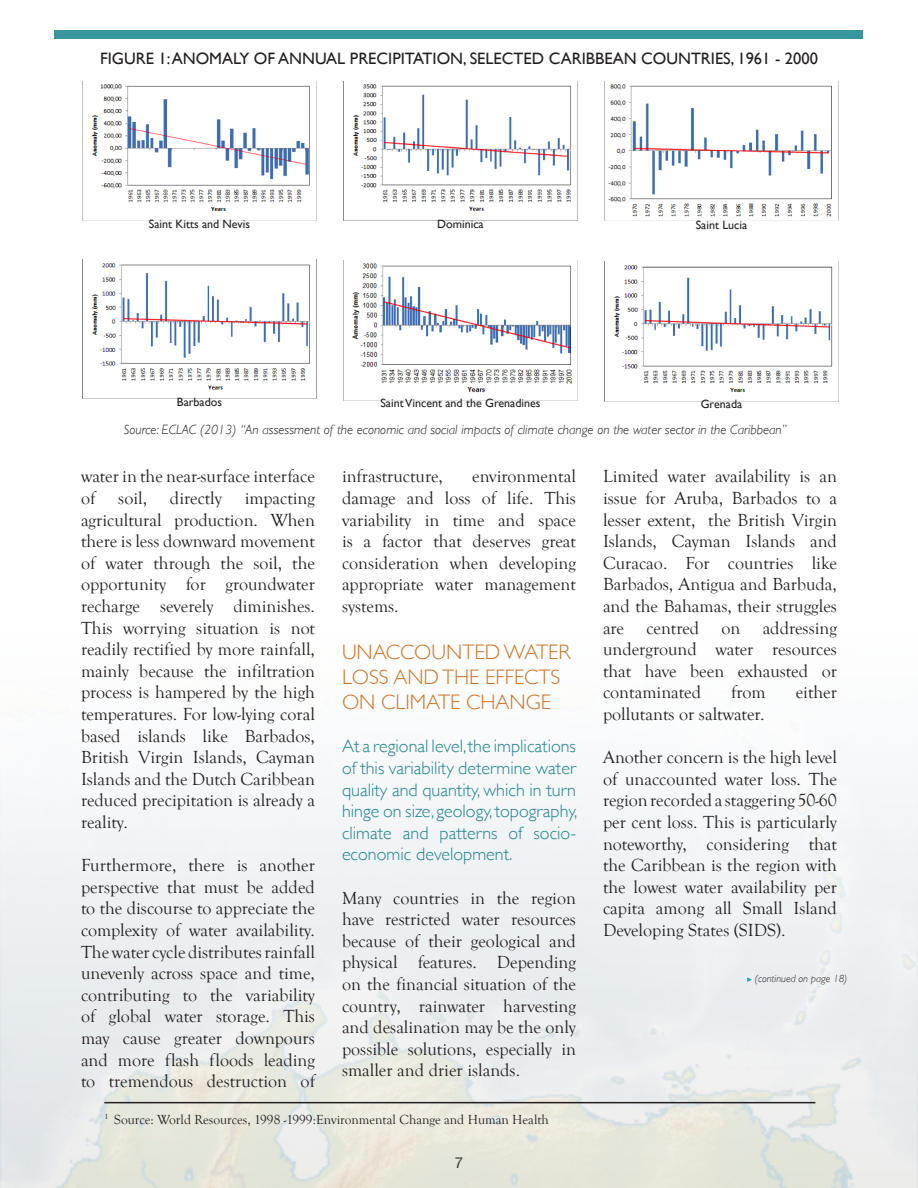
<style>
.page{position:relative;width:918px;height:1188px;background:#fff}
.page>*{position:absolute;margin:0;border:0;box-sizing:border-box;transform-origin:0 0}
.t1{font:300 21px/25.2px "Gill Sans";color:#cd7528}
.t2{font:18px/21.6px "Goudy Old Style T";color:#231f20;text-align:justify}
.t3{font:300 18px/21.6px "Gill Sans";color:#20838a;text-align:justify}
.t4{font:16.5px "Gill Sans";color:#231f20}
.t5{font:15px "Helvetica Neue";color:#231f20}
.t6{font:italic 300 13.5px "Gill Sans";color:#231f20}
.t7{font:13.5px "Goudy Old Style T";color:#231f20}
.t8{font:12px "Gill Sans";color:#231f20}
.t9{font:italic 300 10.5px "Gill Sans";color:#231f20}
</style>
<div class="page">
<svg style="left:0;top:745px;width:918px;height:443px"></svg>
<div style="left:54px;top:31px;width:808px;height:8px;background:#39959d"></div>
<img style="left:82px;top:81px;width:228px;height:139px">
<img style="left:353px;top:84px;width:218px;height:127px">
<img style="left:604px;top:81px;width:228px;height:139px">
<img style="left:82px;top:260px;width:234px;height:139px">
<img style="left:352px;top:263px;width:220px;height:130px">
<img style="left:604px;top:262px;width:229px;height:139px">
<svg style="left:747px;top:977px;width:5px;height:5px"></svg>
<hr style="left:104px;top:1102px;width:711px;height:1px;background:#231f20">
<p class="t4" style="left:100px;top:49px;width:719px">FIGURE 1: ANOMALY OF ANNUAL PRECIPITATION, SELECTED CARIBBEAN COUNTRIES, 1961 - 2000</p>
<p class="t8" style="left:149px;top:216px;width:103px">Saint Kitts and Nevis</p>
<p class="t8" style="left:437px;top:217px;width:48px">Dominica</p>
<p class="t8" style="left:696px;top:218px;width:53px">Saint Lucia</p>
<p class="t8" style="left:177px;top:395px;width:47px">Barbados</p>
<p class="t8" style="left:380px;top:396px;width:162px">Saint Vincent and the Grenadines</p>
<p class="t8" style="left:701px;top:397px;width:43px">Grenada</p>
<p class="t6" style="left:124px;top:422px;width:664px">Source: ECLAC (2013) “An assessment of the economic and social impacts of climate change on the water sector in the Caribbean”</p>
<p class="t2" style="left:81px;top:466px;width:235px">water in the near-surface interface of</p>
<p class="t2" style="left:118px;top:488px;width:30px">soil,</p>
<p class="t2" style="left:170px;top:488px;width:53px">directly</p>
<p class="t2" style="left:81px;top:488px;width:236px;text-indent:164px">impacting agricultural production. When there is less downward movement of water through the soil, the opportunity for groundwater recharge severely diminishes.<br>This worrying situation is not readily rectified by more rainfall, mainly because the infiltration process is hampered by the high temperatures. For low-lying coral based islands like Barbados, British Virgin Islands, Cayman Islands and the Dutch Caribbean reduced precipitation is already a reality.</p>
<p class="t2" style="left:81px;top:855px;width:236px">Furthermore, there is another perspective that must be added to the discourse to appreciate the complexity of water availability.<br>The water cycle distributes rainfall unevenly across space and time, contributing to the variability of global water storage. This may cause greater downpours and more flash floods leading to tremendous destruction of</p>
<p class="t2" style="left:342px;top:466px;width:236px;text-indent:130px">environmental damage and loss of life. This variability in time and space is a factor that deserves great consideration when developing appropriate water management systems.</p>
<p class="t1" style="left:342px;top:638px;width:230px">UNACCOUNTED WATER<br>LOSS AND THE EFFECTS<br>ON CLIMATE CHANGE</p>
<p class="t3" style="left:342px;top:735px;width:237px">At a regional level, the implications of this variability determine water quality and quantity, which in turn hinge on size, geology, topography, climate and patterns of socio&shy;economic development.</p>
<p class="t2" style="left:342px;top:887px;width:235px">Many countries in the region have restricted water resources because of their geological and physical features. Depending on the financial situation of the country, rainwater harvesting and desalination may be the only possible solutions, especially in smaller and drier islands.</p>
<p class="t2" style="left:342px;top:466px;width:102px">infrastructure,</p>
<p class="t7" style="left:104px;top:1112px;width:446px"><sup>1</sup> Source: World Resources, 1998 -1999:Environmental Change and Human Health</p>
<p class="t5" style="left:455px;top:1152px;width:10px">7</p>
<p class="t2" style="left:603px;top:466px;width:236px">Limited water availability is an issue for Aruba, Barbados to a lesser extent, the British Virgin Islands, Cayman Islands and Curacao. For countries like Barbados, Antigua and Barbuda, and the Bahamas, their struggles are centred on addressing underground water resources that have been exhausted or contaminated</p>
<p class="t2" style="left:731px;top:682px;width:36px">from</p>
<p class="t2" style="left:796px;top:682px;width:43px">either</p>
<p class="t2" style="left:603px;top:704px;width:163px">pollutants or saltwater.</p>
<p class="t2" style="left:603px;top:747px;width:236px">Another concern is the high level of unaccounted water loss. The region recorded a staggering 50-60 per cent loss. This is particularly noteworthy, considering that the Caribbean is the region with the lowest water availability per capita among all Small Island Developing States (SIDS).</p>
<p class="t9" style="left:755px;top:973px;width:94px">(continued on page 18)</p>
</div>
